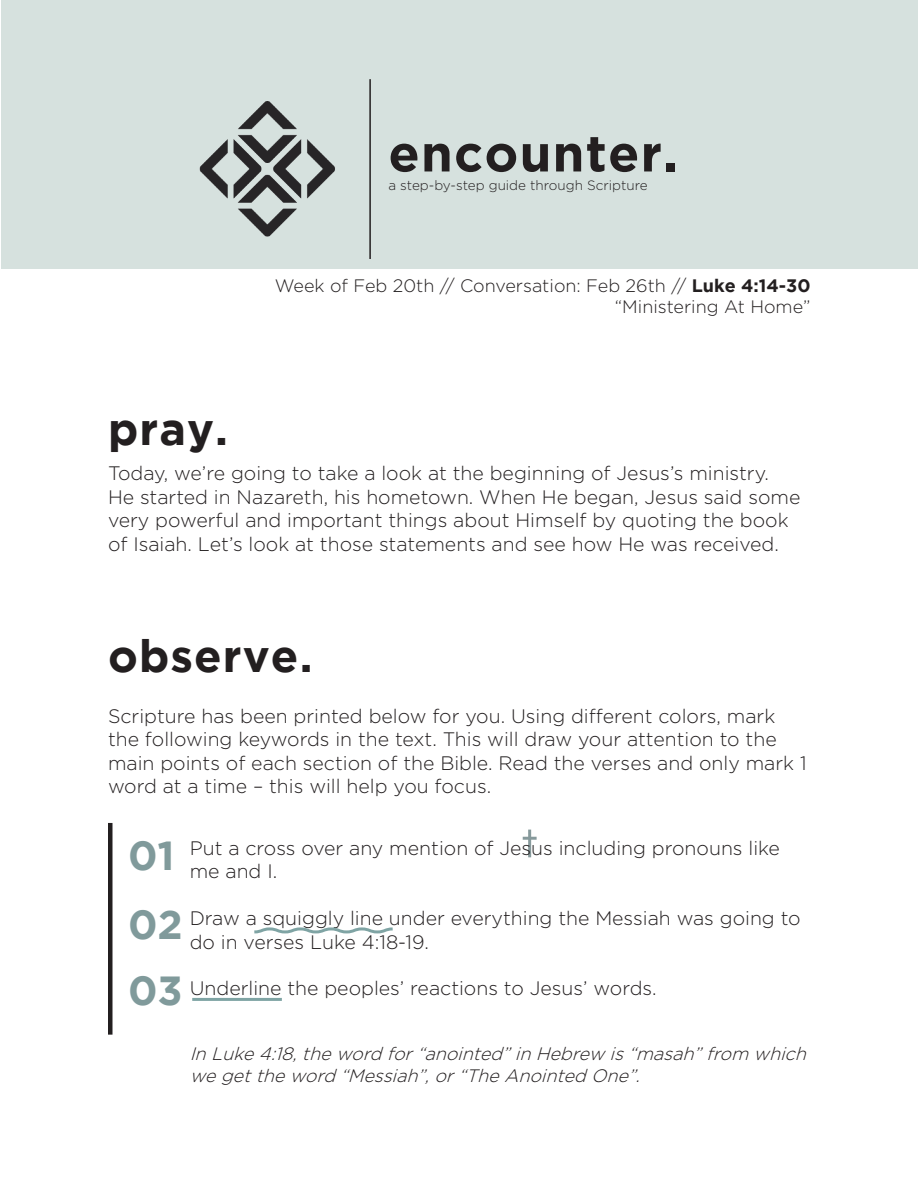
<style>
.page{position:relative;width:918px;height:1188px;background:#fff}
.page>*{position:absolute;margin:0;border:0;box-sizing:border-box;transform-origin:0 0}
.t1{font:700 51px "Gotham";letter-spacing:.025em;color:#231f20}
.t2{font:700 45px "Gotham";letter-spacing:.025em;color:#231f20}
.t3{font:700 40.5px "Gotham";color:#809a9b}
.t4{font:300 19.5px/23.4px "Gotham";color:#231f20}
.t5{font:italic 300 18px/21.6px "Gotham";color:#231f20}
.t6{font:300 18px "Gotham";color:#231f20}
.t7{font:300 13.5px "Gotham";color:#231f20}
.s1{font-weight:700}
</style>
<div class="page">
<hr style="left:528px;top:830px;width:3px;height:27px;background:#879a9c">
<hr style="left:523px;top:837px;width:14px;height:3px;background:#879a9c">
<div style="left:2px;top:0;width:916px;height:268px;background:#d6e1de"></div>
<img style="left:199px;top:101px;width:136px;height:136px">
<hr style="left:369px;top:79px;width:2px;height:180px;background:#231f20">
<hr style="left:108px;top:823px;width:4px;height:212px;background:#231f20">
<svg style="left:254px;top:927px;width:139px;height:7px"></svg>
<hr style="left:192px;top:998px;width:90px;height:3px;background:#7fa4a4">
<p class="t1" style="left:388px;top:124px;width:291px">encounter.</p>
<p class="t7" style="left:388px;top:178px;width:261px">a step-by-step guide through Scripture</p>
<p class="t6" style="left:275px;top:276px;width:537px">Week of Feb 20th // Conversation: Feb 26th // <span class="s1">Luke 4:14-30</span></p>
<p class="t6" style="left:615px;top:297px;width:197px">“Ministering At Home”</p>
<p class="t2" style="left:108px;top:403px;width:122px">pray.</p>
<p class="t4" style="left:108px;top:462px;width:694px">Today, we’re going to take a look at the beginning of Jesus’s ministry.<br>He started in Nazareth, his hometown. When He began, Jesus said some very powerful and important things about Himself by quoting the book of Isaiah. Let’s look at those statements and see how He was received.</p>
<p class="t2" style="left:108px;top:630px;width:206px">observe.</p>
<p class="t4" style="left:108px;top:704px;width:700px">Scripture has been printed below for you. Using different colors, mark the following keywords in the text. This will draw your attention to the main points of each section of the Bible. Read the verses and only mark 1 word at a time – this will help you focus.</p>
<p class="t3" style="left:128px;top:833px;width:48px">01</p>
<p class="t3" style="left:128px;top:902px;width:56px">02</p>
<p class="t3" style="left:128px;top:968px;width:56px">03</p>
<p class="t4" style="left:190px;top:836px;width:592px">Put a cross over any mention of Jesus including pronouns like me and I.</p>
<p class="t4" style="left:190px;top:906px;width:612px">Draw a squiggly line under everything the Messiah was going to do in verses Luke 4:18-19.</p>
<p class="t4" style="left:190px;top:976px;width:468px">Underline the peoples’ reactions to Jesus’ words.</p>
<p class="t5" style="left:190px;top:1043px;width:623px">In Luke 4:18,the word for“anointed”in Hebrew is“masah”from which we getthe word “Messiah”,or“The Anointed One”.</p>
</div>
